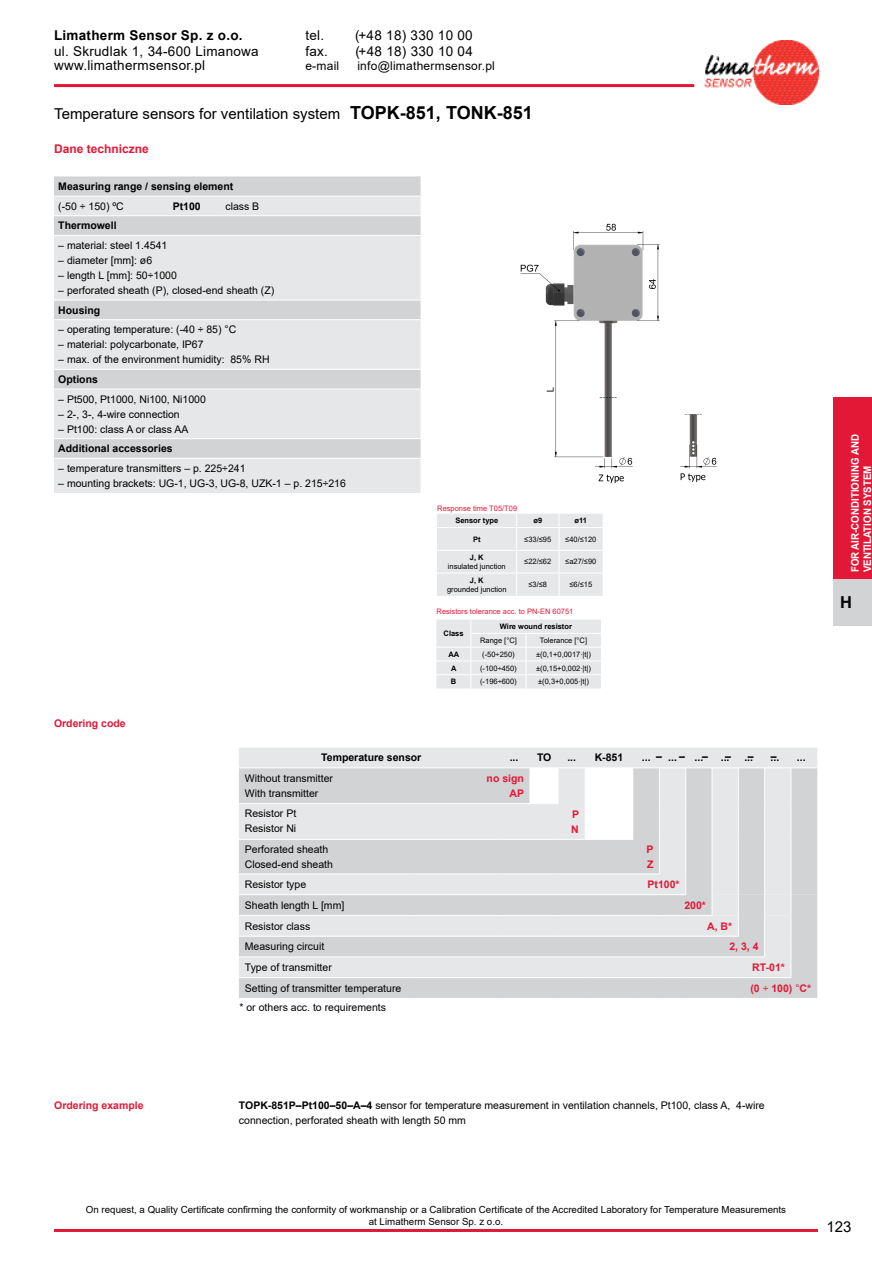
<style>
.page{position:relative;width:872px;height:1263px;background:#fff}
.page>*{position:absolute;margin:0;border:0;box-sizing:border-box;transform-origin:0 0}
.t1{font:700 16.5px "Arial";color:#000}
.t2{font:15px "Arial";color:#000}
.t3{font:13.5px/14.4px "Arial";letter-spacing:.02em;color:#000}
.t4{font:700 13.5px "Arial";letter-spacing:.02em;color:#000}
.t5{font:12px "Arial";letter-spacing:.02em;color:#000}
.t6{font:700 12px "Arial";color:#e31837}
.t7{font:10.5px/15px "Arial";color:#000}
.t8{font:700 10.5px "Arial";color:#000}
.t9{font:700 10.5px/15px "Arial";color:#e31837}
.t10{font:700 10.5px/12.6px "Arial";color:#fff;scale:.93 1}
.t11{font:9.75px/11.7px "Arial";color:#000;text-align:center}
.t12{font:7.5px "Arial";color:#000}
.t13{font:7.5px "Arial";color:#e31837}
.t14{font:700 7.5px "Arial";color:#000}
.s1{font-weight:700;font-size:18px}
.s2{font-weight:400}
.s3{font-weight:700}
</style>
<div class="page">
<hr style="left:54px;top:1229px;width:764px;height:3px;background:#e31837">
<div style="left:833px;top:397px;width:39px;height:182px;background:#e31837"></div>
<div style="left:833px;top:579px;width:39px;height:46px;background:#d1d3d4"></div>
<img style="left:704px;top:41px;width:114px;height:64px">
<hr style="left:54px;top:84px;width:640px;height:3px;background:#e31837">
<svg style="left:54px;top:176px;width:366px;height:20px;background:#d2d4d5"></svg>
<svg style="left:54px;top:197px;width:366px;height:296px;background:#e0e2e3"></svg>
<hr style="left:54px;top:215px;width:114px;height:1px;background:#fff">
<hr style="left:168px;top:215px;width:53px;height:1px;background:#fff">
<hr style="left:221px;top:215px;width:199px;height:1px;background:#fff">
<hr style="left:54px;top:235px;width:114px;height:1px;background:#fff">
<hr style="left:168px;top:235px;width:53px;height:1px;background:#fff">
<hr style="left:221px;top:235px;width:199px;height:1px;background:#fff">
<hr style="left:54px;top:300px;width:114px;height:1px;background:#fff">
<hr style="left:168px;top:300px;width:53px;height:1px;background:#fff">
<hr style="left:221px;top:300px;width:199px;height:1px;background:#fff">
<hr style="left:54px;top:319px;width:114px;height:1px;background:#fff">
<hr style="left:168px;top:319px;width:53px;height:1px;background:#fff">
<hr style="left:221px;top:319px;width:199px;height:1px;background:#fff">
<hr style="left:54px;top:369px;width:114px;height:1px;background:#fff">
<hr style="left:168px;top:369px;width:53px;height:1px;background:#fff">
<hr style="left:221px;top:369px;width:199px;height:1px;background:#fff">
<hr style="left:54px;top:389px;width:114px;height:1px;background:#fff">
<hr style="left:168px;top:389px;width:53px;height:1px;background:#fff">
<hr style="left:221px;top:389px;width:199px;height:1px;background:#fff">
<hr style="left:54px;top:438px;width:114px;height:1px;background:#fff">
<hr style="left:168px;top:438px;width:53px;height:1px;background:#fff">
<hr style="left:221px;top:438px;width:199px;height:1px;background:#fff">
<hr style="left:54px;top:458px;width:114px;height:1px;background:#fff">
<hr style="left:168px;top:458px;width:53px;height:1px;background:#fff">
<hr style="left:221px;top:458px;width:199px;height:1px;background:#fff">
<div style="left:239px;top:978px;width:578px;height:20px;background:#d1d3d4"></div>
<svg style="left:239px;top:747px;width:578px;height:231px;background:#dee0e0"></svg>
<img style="left:520px;top:223px;width:197px;height:261px">
<div style="left:437px;top:514px;width:165px;height:82px;background:#e6e7e8"></div>
<svg style="left:436px;top:620px;width:165px;height:68px;background:#e7e8e9"></svg>
<p class="t3" style="left:305px;top:28px;width:20px">tel.</p>
<p class="t3" style="left:355px;top:28px;width:119px">(+48 18) 330 10 00</p>
<p class="t3" style="left:305px;top:44px;width:24px">fax.</p>
<p class="t3" style="left:355px;top:44px;width:119px">(+48 18) 330 10 04</p>
<p class="t5" style="left:305px;top:58px;width:35px">e-mail</p>
<p class="t5" style="left:357px;top:58px;width:139px">info@limathermsensor.pl</p>
<h2 class="t2" style="left:54px;top:104px;width:480px">Temperature sensors for ventilation system <span class="s1">TOPK-851, TONK-851</span></h2>
<p class="t4" style="left:54px;top:26px;width:190px">Limatherm Sensor Sp. z o.o.</p>
<p class="t3" style="left:54px;top:44px;width:206px">ul. Skrudlak 1, 34-600 Limanowa www.limathermsensor.pl</p>
<p class="t6" style="left:54px;top:140px;width:96px">Dane techniczne</p>
<p class="t8" style="left:58px;top:179px;width:177px">Measuring range / sensing element</p>
<p class="t7" style="left:58px;top:198px;width:67px">(-50 ÷ 150) ºC</p>
<p class="t8" style="left:173px;top:199px;width:30px">Pt100</p>
<p class="t7" style="left:225px;top:198px;width:35px">class B</p>
<p class="t8" style="left:58px;top:218px;width:60px">Thermowell</p>
<p class="t7" style="left:58px;top:238px;width:111px">– material: steel 1.4541</p>
<p class="t7" style="left:58px;top:253px;width:95px">– diameter [mm]: ø6</p>
<p class="t7" style="left:58px;top:268px;width:120px">– length L [mm]: 50÷1000</p>
<p class="t7" style="left:58px;top:283px;width:217px">– perforated sheath (P), closed-end sheath (Z)</p>
<p class="t8" style="left:58px;top:303px;width:43px">Housing</p>
<p class="t7" style="left:58px;top:322px;width:180px">– operating temperature: (-40 ÷ 85) °C</p>
<p class="t7" style="left:58px;top:337px;width:147px">– material: polycarbonate, IP67</p>
<p class="t7" style="left:58px;top:352px;width:213px">– max. of the environment humidity: 85% RH</p>
<p class="t8" style="left:58px;top:372px;width:41px">Options</p>
<p class="t7" style="left:58px;top:391px;width:149px">– Pt500, Pt1000, Ni100, Ni1000</p>
<p class="t7" style="left:58px;top:406px;width:123px">– 2-, 3-, 4-wire connection</p>
<p class="t7" style="left:58px;top:421px;width:132px">– Pt100: class A or class AA</p>
<p class="t8" style="left:58px;top:441px;width:116px">Additional accessories</p>
<p class="t7" style="left:58px;top:461px;width:189px">– temperature transmitters – p. 225÷241</p>
<p class="t7" style="left:58px;top:476px;width:289px">– mounting brackets: UG-1, UG-3, UG-8, UZK-1 – p. 215÷216</p>
<p class="t9" style="left:54px;top:716px;width:73px">Ordering code</p>
<p class="t13" style="left:437px;top:503px;width:81px">Response time T05/T09</p>
<p class="t14" style="left:455px;top:515px;width:44px">Sensor type</p>
<p class="t14" style="left:533px;top:515px;width:10px">ø9</p>
<p class="t14" style="left:574px;top:515px;width:14px">ø11</p>
<p class="t14" style="left:473px;top:534px;width:9px">Pt</p>
<p class="t12" style="left:524px;top:534px;width:28px">≤33/≤95</p>
<p class="t12" style="left:565px;top:534px;width:33px">≤40/≤120</p>
<p class="t14" style="left:470px;top:552px;width:15px">J, K</p>
<p class="t12" style="left:448px;top:561px;width:59px">insulated junction</p>
<p class="t12" style="left:524px;top:557px;width:28px">≤22/≤62</p>
<p class="t12" style="left:565px;top:557px;width:33px">≤a27/≤90</p>
<p class="t14" style="left:470px;top:575px;width:15px">J, K</p>
<p class="t12" style="left:447px;top:584px;width:61px">grounded junction</p>
<p class="t12" style="left:528px;top:579px;width:20px">≤3/≤8</p>
<p class="t12" style="left:569px;top:579px;width:24px">≤6/≤15</p>
<p class="t13" style="left:436px;top:606px;width:138px">Resistors tolerance acc. to PN-EN 60751</p>
<p class="t14" style="left:443px;top:628px;width:22px">Class</p>
<p class="t14" style="left:500px;top:621px;width:74px">Wire wound resistor</p>
<p class="t12" style="left:480px;top:635px;width:38px">Range [°C]</p>
<p class="t12" style="left:540px;top:635px;width:49px">Tolerance [°C]</p>
<p class="t14" style="left:448px;top:649px;width:12px">AA</p>
<p class="t12" style="left:482px;top:649px;width:34px">(-50÷250)</p>
<p class="t12" style="left:536px;top:649px;width:56px">±(0,1+0,0017∙|t|)</p>
<p class="t14" style="left:451px;top:663px;width:7px">A</p>
<p class="t12" style="left:480px;top:663px;width:38px">(-100÷450)</p>
<p class="t12" style="left:536px;top:663px;width:56px">±(0,15+0,002∙|t|)</p>
<p class="t14" style="left:451px;top:676px;width:7px">B</p>
<p class="t12" style="left:480px;top:676px;width:38px">(-196÷600)</p>
<p class="t12" style="left:538px;top:676px;width:52px">±(0,3+0,005∙|t|)</p>
<p class="t8" style="left:321px;top:750px;width:102px">Temperature sensor</p>
<p class="t8" style="left:509px;top:750px;width:10px">...</p>
<p class="t8" style="left:537px;top:750px;width:16px">TO</p>
<p class="t8" style="left:567px;top:750px;width:10px">...</p>
<p class="t8" style="left:594px;top:750px;width:30px">K-851</p>
<p class="t8" style="left:642px;top:750px;width:10px">...</p>
<p class="t8" style="left:668px;top:750px;width:10px">...</p>
<p class="t8" style="left:694px;top:750px;width:38px">...– –</p>
<p class="t8" style="left:656px;top:749px;width:30px">– –</p>
<p class="t8" style="left:748px;top:749px;width:30px">– –</p>
<p class="t8" style="left:721px;top:750px;width:10px">...</p>
<p class="t8" style="left:744px;top:750px;width:10px">...</p>
<p class="t8" style="left:770px;top:750px;width:10px">...</p>
<p class="t8" style="left:797px;top:750px;width:10px">...</p>
<p class="t7" style="left:245px;top:771px;width:90px">Without transmitter<br>With transmitter</p>
<p class="t9" style="left:486px;top:771px;width:39px;text-align:right">no sign<br>AP</p>
<p class="t7" style="left:245px;top:806px;width:53px">Resistor Pt<br>Resistor Ni</p>
<p class="t9" style="left:571px;top:807px;width:9px">P<br>N</p>
<p class="t7" style="left:245px;top:842px;width:90px">Perforated sheath<br>Closed-end sheath</p>
<p class="t9" style="left:646px;top:842px;width:9px">P<br>Z</p>
<p class="t7" style="left:245px;top:877px;width:63px">Resistor type</p>
<p class="t9" style="left:647px;top:877px;width:34px">Pt100*</p>
<p class="t7" style="left:245px;top:898px;width:101px">Sheath length L [mm]</p>
<p class="t9" style="left:684px;top:898px;width:23px">200*</p>
<p class="t7" style="left:245px;top:918px;width:67px">Resistor class</p>
<p class="t9" style="left:707px;top:918px;width:27px">A, B*</p>
<p class="t7" style="left:245px;top:939px;width:81px">Measuring circuit</p>
<p class="t9" style="left:729px;top:939px;width:31px">2, 3, 4</p>
<p class="t7" style="left:245px;top:960px;width:88px">Type of transmitter</p>
<p class="t9" style="left:752px;top:960px;width:34px">RT-01*</p>
<p class="t7" style="left:245px;top:981px;width:158px">Setting of transmitter temperature</p>
<p class="t9" style="left:750px;top:981px;width:62px">(0 <span class="s2">÷</span> 100) <span class="s2">°</span>C*</p>
<p class="t7" style="left:239px;top:1000px;width:148px">* or others acc. to requirements</p>
<p class="t10" style="left:848px;top:572px;width:150px;rotate:-90deg">FOR AIR-CONDITIONING AND<br>VENTILATION SYSTEM</p>
<h1 class="t1" style="left:840px;top:591px;width:13px">H</h1>
<p class="t9" style="left:54px;top:1097px;width:91px">Ordering example</p>
<p class="t7" style="left:239px;top:1097px;width:527px"><span class="s3">TOPK-851P–Pt100–50–A–4</span> sensor for temperature measurement in ventilation channels, Pt100, class A, 4-wire connection, perforated sheath with length 50 mm</p>
<p class="t11" style="left:86px;top:1204px;width:701px">On request, a Quality Certificate confirming the conformity of workmanship or a Calibration Certificate of the Accredited Laboratory for Temperature Measurements at Limatherm Sensor Sp. z o.o.</p>
<h2 class="t2" style="left:826px;top:1216px;width:27px">123</h2>
</div>
